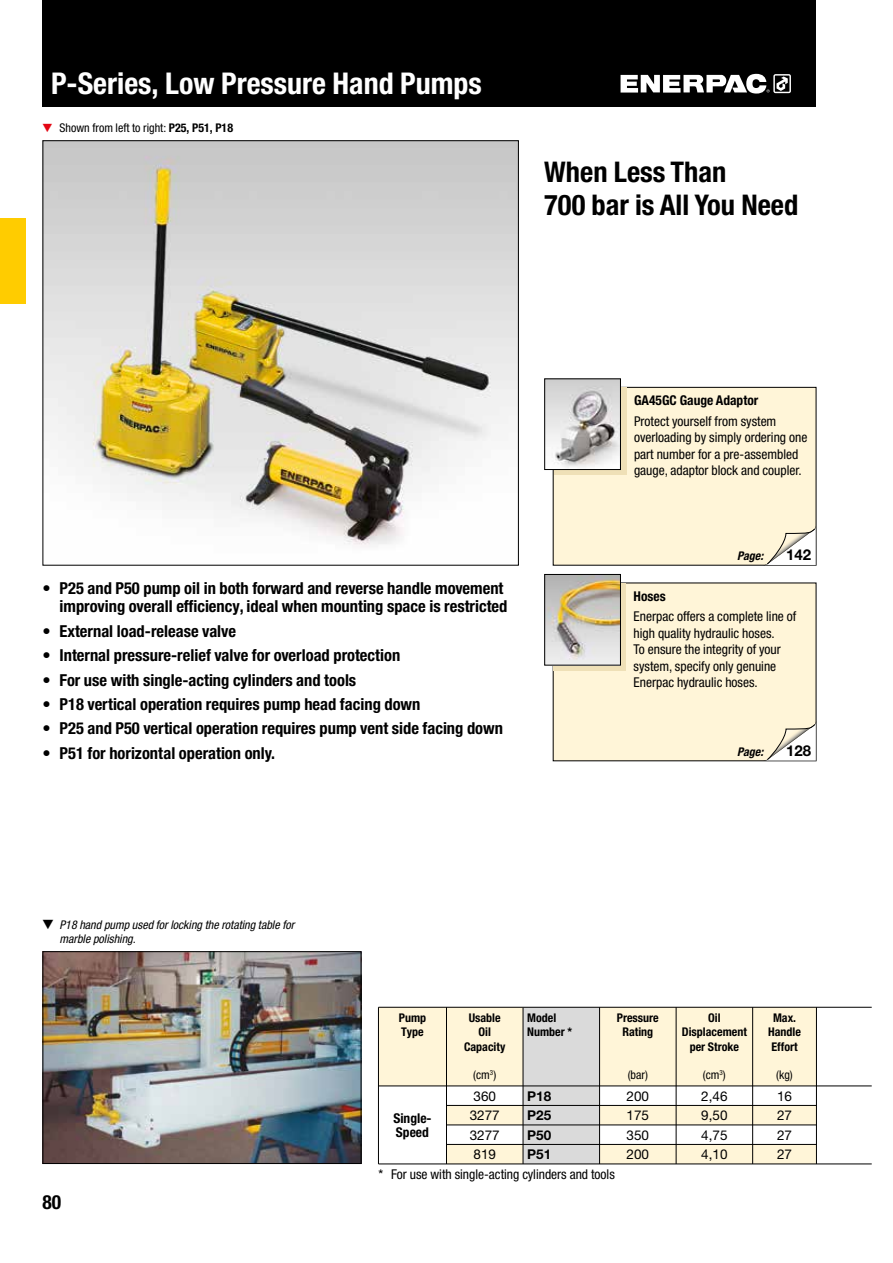
<style>
.page{position:relative;width:893px;height:1263px;background:#fff}
.page>*{position:absolute;margin:0;border:0;box-sizing:border-box;transform-origin:0 0}
.t1{font:700 condensed 30px "Helvetica Neue LTW1 G";color:#fff}
.t2{font:700 condensed 28.5px/33px "Helvetica Neue LTW1 G";color:#000}
.t3{font:700 condensed 19.5px "Helvetica Neue LTW1 G";color:#000}
.t4{font:700 condensed 16.5px/18px "Helvetica Neue LTW1 G";color:#000;text-align:right}
.t5{font:700 15px "Helvetica Neue LTW1 G";color:#000}
.t6{font:condensed 13.5px/16.5px "Helvetica Neue LTW1 G";color:#000}
.t7{font:13.5px/19.5px "Helvetica Neue LTW1 G";color:#000;text-align:justify}
.t8{font:700 condensed 13.5px/14.2px "Helvetica Neue LTW1 G";color:#000}
.t9{font:700 13.5px/19.5px "Helvetica Neue LTW1 G";color:#000;text-align:justify}
.t10{font:700 condensed 12px/14.2px "Helvetica Neue LTW1 G";color:#000;text-align:center}
.t11{font:italic condensed 12px/13.5px "Helvetica Neue LTW1 G";color:#000}
.t12{font:condensed 12px "Helvetica Neue LTW1 G";color:#000}
.t13{font:italic 700 condensed 12px "Helvetica Neue LTW1 G";color:#000}
.s1{font-weight:700}
</style>
<div class="page">
<div style="left:43px;top:0;width:773px;height:106px;background:#000"></div>
<svg style="left:621px;top:74px;width:170px;height:20px"></svg>
<div style="left:0;top:219px;width:26px;height:85px;background:#fc0"></div>
<div style="left:553px;top:583px;width:263px;height:178px;background:#fff5d8"></div>
<svg style="left:763px;top:720px;width:53px;height:41px"></svg>
<div style="left:554px;top:583px;width:72px;height:87px;background:#efe0b7"></div>
<img style="left:546px;top:576px;width:73px;height:87px">
<div style="left:544px;top:574px;width:77px;height:91px;border:1px solid #000"></div>
<div style="left:378px;top:1007px;width:438px;height:79px;background:#fff5d8"></div>
<div style="left:446px;top:1105px;width:370px;height:20px;background:#fff5d8"></div>
<div style="left:446px;top:1144px;width:370px;height:20px;background:#fff5d8"></div>
<div style="left:523px;top:1007px;width:77px;height:157px;background:#dadada"></div>
<img style="left:45px;top:142px;width:472px;height:405px">
<img style="left:45px;top:953px;width:314px;height:209px">
<div style="left:43px;top:951px;width:318px;height:213px;border:1px solid #000"></div>
<hr style="left:446px;top:1105px;width:370px;height:1px;background:#000">
<hr style="left:446px;top:1125px;width:370px;height:1px;background:#000">
<hr style="left:446px;top:1144px;width:370px;height:1px;background:#000">
<hr style="left:378px;top:1164px;width:494px;height:1px;background:#000">
<hr style="left:378px;top:1007px;width:494px;height:1px;background:#000">
<hr style="left:378px;top:1007px;width:1px;height:157px;background:#000">
<hr style="left:816px;top:1007px;width:1px;height:157px;background:#000">
<div style="left:553px;top:387px;width:263px;height:178px;background:#fff5d8"></div>
<svg style="left:763px;top:524px;width:53px;height:41px"></svg>
<div style="left:554px;top:388px;width:72px;height:87px;background:#efe0b7"></div>
<img style="left:546px;top:380px;width:73px;height:88px">
<div style="left:544px;top:378px;width:77px;height:92px;border:1px solid #000"></div>
<hr style="left:378px;top:1086px;width:494px;height:1px;background:#000">
<hr style="left:446px;top:1007px;width:1px;height:157px;background:#000">
<hr style="left:523px;top:1008px;width:1px;height:156px;background:#000">
<hr style="left:599px;top:1007px;width:1px;height:157px;background:#000">
<hr style="left:676px;top:1007px;width:1px;height:157px;background:#000">
<hr style="left:752px;top:1007px;width:1px;height:157px;background:#000">
<h1 class="t1" style="left:51px;top:65px;width:432px">P-Series, Low Pressure Hand Pumps</h1>
<p class="t12" style="left:60px;top:121px;width:175px">Shown from left to right: <span class="s1">P25, P51, P18</span></p>
<h2 class="t2" style="left:544px;top:155px;width:256px">When Less Than<br>700 bar is All You Need</h2>
<p class="t4" style="left:43px;top:580px;width:466px">• P25 and P50 pump oil in both forward and reverse handle movement improving overall efficiency, ideal when mounting space is restricted</p>
<p class="t4" style="left:43px;top:622px;width:195px">• External load-release valve</p>
<p class="t4" style="left:43px;top:646px;width:359px">• Internal pressure-relief valve for overload protection</p>
<p class="t4" style="left:43px;top:671px;width:315px">• For use with single-acting cylinders and tools</p>
<p class="t4" style="left:43px;top:695px;width:379px">• P18 vertical operation requires pump head facing down</p>
<p class="t4" style="left:43px;top:719px;width:462px">• P25 and P50 vertical operation requires pump vent side facing down</p>
<p class="t4" style="left:43px;top:744px;width:234px">• P51 for horizontal operation only.</p>
<p class="t8" style="left:634px;top:393px;width:126px">GA45GC Gauge Adaptor</p>
<p class="t6" style="left:634px;top:413px;width:175px">Protect yourself from system overloading by simply ordering one part number for a pre-assembled gauge, adaptor block and coupler.</p>
<p class="t13" style="left:737px;top:549px;width:28px">Page:</p>
<p class="t5" style="left:786px;top:546px;width:27px">142</p>
<p class="t8" style="left:634px;top:589px;width:34px">Hoses</p>
<p class="t6" style="left:634px;top:608px;width:164px">Enerpac offers a complete line of high quality hydraulic hoses.<br>To ensure the integrity of your system, specify only genuine<br>Enerpac hydraulic hoses.</p>
<p class="t13" style="left:737px;top:744px;width:28px">Page:</p>
<p class="t5" style="left:786px;top:741px;width:27px">128</p>
<p class="t11" style="left:60px;top:918px;width:236px;text-indent:-17px">▼ P18 hand pump used for locking the rotating table for marble polishing.</p>
<p class="t10" style="left:399px;top:1011px;width:29px;text-align:left">Pump<br>Type</p>
<p class="t10" style="left:464px;top:1011px;width:43px">Usable<br>Oil<br>Capacity</p>
<p class="t12" style="left:473px;top:1068px;width:24px">(cm<sup>3</sup>)</p>
<p class="t10" style="left:527px;top:1011px;width:46px;text-align:left">Model<br>Number *</p>
<p class="t10" style="left:617px;top:1011px;width:43px">Pressure<br>Rating</p>
<p class="t12" style="left:628px;top:1068px;width:22px">(bar)</p>
<p class="t10" style="left:682px;top:1011px;width:67px">Oil<br>Displacement per Stroke</p>
<p class="t12" style="left:703px;top:1068px;width:24px">(cm<sup>3</sup>)</p>
<p class="t10" style="left:768px;top:1011px;width:34px">Max.<br>Handle<br>Effort</p>
<p class="t12" style="left:776px;top:1068px;width:18px">(kg)</p>
<p class="t8" style="left:393px;top:1111px;width:40px">Single-<br>Speed</p>
<p class="t9" style="left:527px;top:1086px;width:26px">P18<br>P25<br>P50<br>P51</p>
<p class="t7" style="left:777px;top:1086px;width:17px">16<br>27<br>27<br>27</p>
<p class="t7" style="left:470px;top:1086px;width:32px;text-align:left">360<br>3277<br>3277<br>819</p>
<p class="t7" style="left:701px;top:1086px;width:28px">2,46<br>9,50<br>4,75<br>4,10</p>
<p class="t7" style="left:627px;top:1086px;width:24px">200<br>175<br>350<br>200</p>
<p class="t3" style="left:43px;top:1190px;width:20px">80</p>
<p class="t6" style="left:378px;top:1166px;width:238px">* For use with single-acting cylinders and tools</p>
</div>
